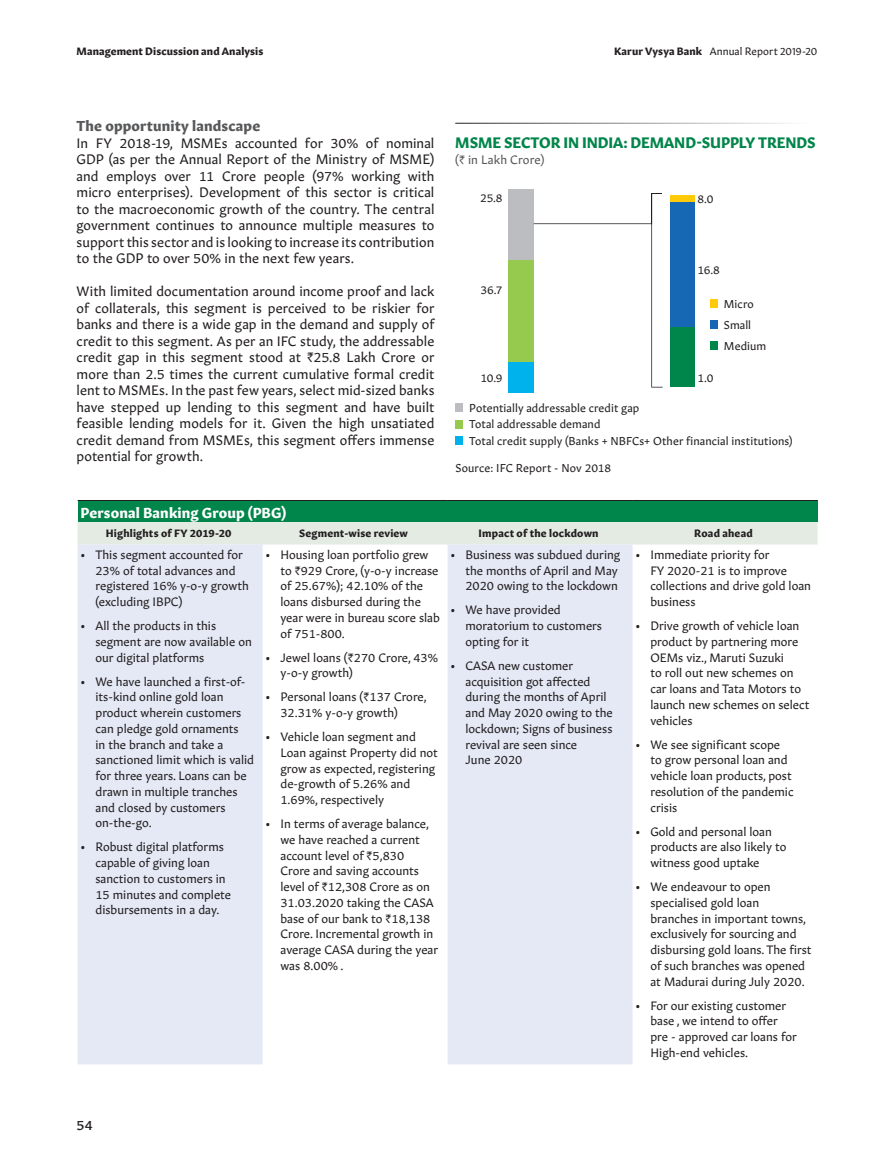
<style>
.page{position:relative;width:894px;height:1161px;background:#fff}
.page>*{position:absolute;margin:0;border:0;box-sizing:border-box;transform-origin:0 0}
.Graph_and_Table_Head{font:700 15px "Gitan Latn";letter-spacing:-.005em;color:#00854a}
.Body_Head_02{font:700 14.25px "Gitan Latn";letter-spacing:.01em;color:#fff}
.Body_Head_02-2{font:700 14.25px "Gitan Latn";letter-spacing:.01em;color:#57585a}
.Body_Copy{font:13.5px/16.5px "Gitan Latn";letter-spacing:.005em;color:#231f20;text-align:justify}
.t1{font:13.5px "Gitan Latn Me";color:#231f20}
.Table_Copy{font:12px/15.8px "Gitan Latn";color:#231f20}
.Graph_and_Table_Head-2{font:12px "Gitan Latn";letter-spacing:.01em;color:#57585a}
.Graph_Labels{font:11.25px "Gitan Latn";letter-spacing:.005em;color:#231f20}
.Footnote__Picture_Ca{font:11.25px "Gitan Latn";letter-spacing:.01em;color:#231f20}
.Graph_Values{font:11.25px "Gitan Latn";letter-spacing:-.015em;color:#231f20}
.Particulars{font:700 10.5px "Gitan Latn";letter-spacing:.015em;color:#231f20}
.t2{font:10.5px "Gitan Latn";letter-spacing:.005em;color:#231f20}
.s1{font-weight:700}
.s2{font-family:"Rupee"}
</style>
<div class="page">
<div style="left:78px;top:500px;width:739px;height:22px;background:#00854a"></div>
<div style="left:78px;top:522px;width:739px;height:23px;background:#e3ebe3"></div>
<svg style="left:78px;top:545px;width:554px;height:519px;fill:#e4e9f5"></svg>
<hr style="left:78px;top:500px;width:184px;height:1px;background:#231f20">
<hr style="left:262px;top:500px;width:185px;height:1px;background:#231f20">
<hr style="left:447px;top:500px;width:185px;height:1px;background:#231f20">
<hr style="left:632px;top:500px;width:185px;height:1px;background:#231f20">
<div style="left:508px;top:189px;width:25px;height:71px;background:#bcbdc0"></div>
<div style="left:508px;top:260px;width:25px;height:103px;background:#96ca4e"></div>
<div style="left:508px;top:363px;width:25px;height:30px;background:#00b2eb"></div>
<div style="left:669px;top:195px;width:25px;height:8px;background:#feca0a"></div>
<svg style="left:670px;top:203px;width:24px;height:183px;background:#0f7191"></svg>
<svg style="left:533px;top:193px;width:129px;height:195px"></svg>
<div style="left:455px;top:404px;width:7px;height:8px;background:#bcbdc0"></div>
<div style="left:709px;top:300px;width:8px;height:8px;background:#feca0a"></div>
<div style="left:455px;top:420px;width:7px;height:8px;background:#96ca4e"></div>
<div style="left:709px;top:321px;width:8px;height:8px;background:#1768b4"></div>
<div style="left:455px;top:437px;width:7px;height:8px;background:#00b2eb"></div>
<div style="left:709px;top:342px;width:8px;height:8px;background:#00854a"></div>
<hr style="left:455px;top:123px;width:353px;height:1px;background:#231f20">
<p class="Particulars" style="left:77px;top:42px;width:188px">Management Discussion and Analysis</p>
<p class="t2" style="left:613px;top:43px;width:205px"><span class="s1">Karur Vysya Bank</span> Annual Report 2019-20</p>
<p class="Body_Head_02-2" style="left:77px;top:114px;width:185px">The opportunity landscape</p>
<p class="Body_Copy" style="left:77px;top:134px;width:359px">In FY 2018-19, MSMEs accounted for 30% of nominal GDP (as per the Annual Report of the Ministry of MSME) and employs over 11 Crore people (97% working with micro enterprises). Development of this sector is critical to the macroeconomic growth of the country. The central government continues to announce multiple measures to support this sector and is looking to increase its contribution to the GDP to over 50% in the next few years.</p>
<p class="Body_Copy" style="left:77px;top:282px;width:359px">With limited documentation around income proof and lack of collaterals, this segment is perceived to be riskier for banks and there is a wide gap in the demand and supply of credit to this segment. As per an IFC study, the addressable credit gap in this segment stood at <span class="s2">`</span>25.8 Lakh Crore or more than 2.5 times the current cumulative formal credit lent to MSMEs. In the past few years, select mid-sized banks have stepped up lending to this segment and have built feasible lending models for it. Given the high unsatiated credit demand from MSMEs, this segment offers immense potential for growth.</p>
<p class="Graph_and_Table_Head" style="left:455px;top:129px;width:361px">MSME SECTOR IN INDIA: DEMAND-SUPPLY TRENDS</p>
<p class="Graph_and_Table_Head-2" style="left:455px;top:150px;width:91px">(<span class="s2">`</span> in Lakh Crore)</p>
<p class="Graph_Values" style="left:480px;top:189px;width:24px">25.8</p>
<p class="Graph_Values" style="left:480px;top:281px;width:24px">36.7</p>
<p class="Graph_Values" style="left:697px;top:189px;width:17px">8.0</p>
<p class="Graph_Values" style="left:697px;top:261px;width:24px">16.8</p>
<p class="Graph_Labels" style="left:723px;top:294px;width:31px">Micro</p>
<p class="Graph_Labels" style="left:723px;top:315px;width:29px">Small</p>
<p class="Graph_Labels" style="left:723px;top:337px;width:44px">Medium</p>
<p class="Graph_Values" style="left:480px;top:369px;width:24px">10.9</p>
<p class="Graph_Values" style="left:697px;top:369px;width:17px">1.0</p>
<p class="Graph_Labels" style="left:469px;top:399px;width:171px">Potentially addressable credit gap</p>
<p class="Graph_Labels" style="left:469px;top:415px;width:133px">Total addressable demand</p>
<p class="Graph_Labels" style="left:469px;top:432px;width:325px">Total credit supply (Banks + NBFCs+ Other financial institutions)</p>
<p class="Footnote__Picture_Ca" style="left:455px;top:459px;width:157px">Source: IFC Report - Nov 2018</p>
<p class="Body_Head_02" style="left:81px;top:500px;width:207px">Personal Banking Group (PBG)</p>
<p class="Particulars" style="left:106px;top:524px;width:127px">Highlights of FY 2019-20</p>
<p class="Particulars" style="left:299px;top:524px;width:110px">Segment-wise review</p>
<p class="Particulars" style="left:478px;top:524px;width:121px">Impact of the lockdown</p>
<p class="Particulars" style="left:694px;top:524px;width:60px">Road ahead</p>
<p class="Table_Copy" style="left:95px;top:546px;width:155px;text-indent:-15px">• This segment accounted for<br>23% of total advances and registered 16% y-o-y growth (excluding IBPC)</p>
<p class="Table_Copy" style="left:95px;top:617px;width:158px;text-indent:-15px">• All the products in this segment are now available on our digital platforms</p>
<p class="Table_Copy" style="left:95px;top:673px;width:160px;text-indent:-15px">• We have launched a first‑of&shy;its-kind online gold loan product wherein customers can pledge gold ornaments<br>in the branch and take a sanctioned limit which is valid for three years. Loans can be drawn in multiple tranches and closed by customers on‑the-go.</p>
<p class="Table_Copy" style="left:95px;top:838px;width:137px;text-indent:-15px">• Robust digital platforms capable of giving loan sanction to customers in<br>15 minutes and complete disbursements in a day.</p>
<p class="Table_Copy" style="left:280px;top:546px;width:161px;text-indent:-15px">• Housing loan portfolio grew to <span class="s2">`</span>929 Crore, (y-o-y increase of 25.67%); 42.10% of the loans disbursed during the year were in bureau score slab of 751-800.</p>
<p class="Table_Copy" style="left:280px;top:649px;width:159px;text-indent:-15px">• Jewel loans (<span class="s2">`</span>270 Crore, 43% y-o-y growth)</p>
<p class="Table_Copy" style="left:280px;top:688px;width:148px;text-indent:-15px">• Personal loans (<span class="s2">`</span>137 Crore,<br>32.31% y-o-y growth)</p>
<p class="Table_Copy" style="left:280px;top:728px;width:159px;text-indent:-15px">• Vehicle loan segment and<br>Loan against Property did not grow as expected, registering de-growth of 5.26% and<br>1.69%, respectively</p>
<p class="Table_Copy" style="left:280px;top:815px;width:159px;text-indent:-15px">• In terms of average balance, we have reached a current account level of <span class="s2">`</span>5,830<br>Crore and saving accounts level of <span class="s2">`</span>12,308 Crore as on<br>31.03.2020 taking the CASA base of our bank to <span class="s2">`</span>18,138<br>Crore. Incremental growth in average CASA during the year was 8.00% .</p>
<p class="Table_Copy" style="left:650px;top:546px;width:162px;text-indent:-15px">• Immediate priority for<br>FY 2020-21 is to improve collections and drive gold loan business</p>
<p class="Table_Copy" style="left:650px;top:617px;width:160px;text-indent:-15px">• Drive growth of vehicle loan product by partnering more<br>OEMs viz., Maruti Suzuki<br>to roll out new schemes on car loans and Tata Motors to launch new schemes on select vehicles</p>
<p class="Table_Copy" style="left:650px;top:736px;width:145px;text-indent:-15px">• We see significant scope to grow personal loan and vehicle loan products, post resolution of the pandemic crisis</p>
<p class="Table_Copy" style="left:650px;top:823px;width:137px;text-indent:-15px">• Gold and personal loan products are also likely to witness good uptake</p>
<p class="Table_Copy" style="left:650px;top:878px;width:162px;text-indent:-15px">• We endeavour to open specialised gold loan<br>branches in important towns, exclusively for sourcing and disbursing gold loans. The first of such branches was opened at Madurai during July 2020.</p>
<p class="Table_Copy" style="left:650px;top:997px;width:148px;text-indent:-15px">• For our existing customer base , we intend to offer pre - approved car loans for<br>High‑end vehicles.</p>
<p class="Table_Copy" style="left:465px;top:546px;width:156px;text-indent:-15px">• Business was subdued during the months of April and May<br>2020 owing to the lockdown</p>
<p class="Table_Copy" style="left:465px;top:601px;width:138px;text-indent:-15px">• We have provided moratorium to customers opting for it</p>
<p class="Table_Copy" style="left:465px;top:657px;width:149px;text-indent:-15px">• CASA new customer acquisition got affected during the months of April and May 2020 owing to the lockdown; Signs of business revival are seen since<br>June 2020</p>
<p class="t1" style="left:77px;top:1113px;width:18px">54</p>
</div>
